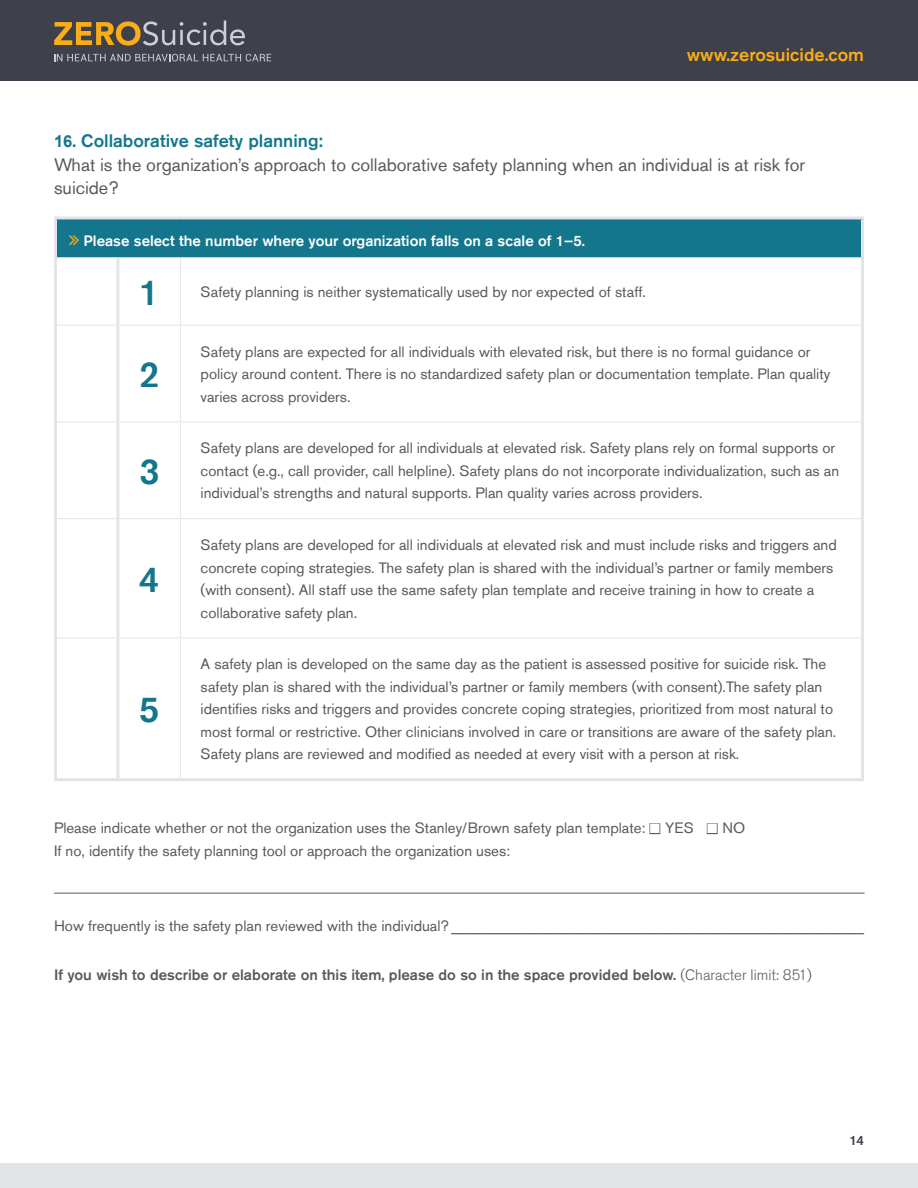
<style>
.page{position:relative;width:918px;height:1188px;background:#fff}
.page>*{position:absolute;margin:0;border:0;box-sizing:border-box;transform-origin:0 0}
.Lg_Numbers{font:500 36px "Akzidenz Grotesk Std";color:#14768c}
.Body_12_15{font:18px/23.9px "Akzidenz Grotesk Std";color:#58595b}
.t1{font:500 18px "Akzidenz Grotesk Std";color:#fbad18}
.Body_AFTER_0_125{font:15px/22.5px "Akzidenz Grotesk Std";color:#58595b}
.Body_AFTER_0_25{font:15px "Akzidenz Grotesk Std";color:#58595b}
.Body_AFTER_0_45{font:500 15px "Akzidenz Grotesk Std";color:#58595b}
.Body{font:15px "Akzidenz Grotesk Std";color:#58595b}
.Body_AFTER_0_35{font:15px "Akzidenz Grotesk Std";color:#58595b}
.Table_head{font:500 15px "Akzidenz Grotesk Std";color:#fff}
.t2{font:500 13.5px "Akzidenz Grotesk Std";color:#3e414b}
.s1{font-family:"Arial";font-weight:700;font-size:16.5px;color:#14768c}
.s2{font-weight:500;color:#14768c}
.s3{color:#fff}
.s4{font-weight:300}
</style>
<div class="page">
<div style="left:0;top:0;width:918px;height:81px;background:#3e414b"></div>
<svg style="left:54px;top:21px;width:191px;height:25px"></svg>
<svg style="left:54px;top:54px;width:217px;height:7px"></svg>
<div style="left:0;top:1163px;width:918px;height:25px;background:#e2e3e4"></div>
<hr style="left:54px;top:893px;width:811px;height:1px;background:#58595b">
<div style="left:56px;top:218px;width:807px;height:40px;background:#14768c"></div>
<svg style="left:57px;top:258px;width:804px;height:520px"></svg>
<hr style="left:180px;top:325px;width:681px;height:1px;background:#e3e4e7">
<hr style="left:57px;top:422px;width:59px;height:1px;background:#e3e4e7">
<hr style="left:119px;top:422px;width:61px;height:1px;background:#e3e4e7">
<hr style="left:180px;top:422px;width:681px;height:1px;background:#e3e4e7">
<hr style="left:57px;top:518px;width:59px;height:1px;background:#e3e4e7">
<hr style="left:119px;top:518px;width:61px;height:1px;background:#e3e4e7">
<hr style="left:180px;top:518px;width:681px;height:1px;background:#e3e4e7">
<hr style="left:57px;top:325px;width:59px;height:1px;background:#e3e4e7">
<hr style="left:119px;top:325px;width:61px;height:1px;background:#e3e4e7">
<hr style="left:57px;top:257px;width:61px;height:1px;background:#e3e4e7">
<hr style="left:118px;top:257px;width:62px;height:1px;background:#e3e4e7">
<hr style="left:180px;top:258px;width:1px;height:67px;background:#e3e4e7">
<hr style="left:180px;top:326px;width:1px;height:96px;background:#e3e4e7">
<hr style="left:180px;top:422px;width:1px;height:96px;background:#e3e4e7">
<hr style="left:180px;top:519px;width:1px;height:119px;background:#e3e4e7">
<hr style="left:180px;top:257px;width:681px;height:1px;background:#e3e4e7">
<hr style="left:54px;top:216px;width:64px;height:3px;background:#e3e4e7">
<hr style="left:54px;top:219px;width:3px;height:39px;background:#e3e4e7">
<hr style="left:118px;top:216px;width:62px;height:3px;background:#e3e4e7">
<hr style="left:180px;top:216px;width:684px;height:3px;background:#e3e4e7">
<hr style="left:861px;top:219px;width:3px;height:39px;background:#e3e4e7">
<hr style="left:54px;top:258px;width:3px;height:67px;background:#e3e4e7">
<hr style="left:116px;top:258px;width:3px;height:67px;background:#e3e4e7">
<hr style="left:861px;top:258px;width:3px;height:67px;background:#e3e4e7">
<hr style="left:54px;top:325px;width:3px;height:97px;background:#e3e4e7">
<hr style="left:116px;top:325px;width:3px;height:97px;background:#e3e4e7">
<hr style="left:861px;top:325px;width:3px;height:97px;background:#e3e4e7">
<hr style="left:54px;top:422px;width:3px;height:97px;background:#e3e4e7">
<hr style="left:116px;top:422px;width:3px;height:97px;background:#e3e4e7">
<hr style="left:861px;top:422px;width:3px;height:97px;background:#e3e4e7">
<hr style="left:54px;top:519px;width:3px;height:119px;background:#e3e4e7">
<hr style="left:116px;top:519px;width:3px;height:119px;background:#e3e4e7">
<hr style="left:861px;top:519px;width:3px;height:119px;background:#e3e4e7">
<hr style="left:861px;top:638px;width:3px;height:140px;background:#e3e4e7">
<hr style="left:180px;top:778px;width:684px;height:3px;background:#e3e4e7">
<hr style="left:180px;top:638px;width:681px;height:1px;background:#e3e4e7">
<hr style="left:57px;top:638px;width:61px;height:1px;background:#e3e4e7">
<hr style="left:118px;top:638px;width:62px;height:1px;background:#e3e4e7">
<hr style="left:180px;top:638px;width:1px;height:140px;background:#e3e4e7">
<hr style="left:54px;top:638px;width:3px;height:140px;background:#e3e4e7">
<hr style="left:116px;top:638px;width:3px;height:140px;background:#e3e4e7">
<hr style="left:54px;top:778px;width:64px;height:3px;background:#e3e4e7">
<hr style="left:118px;top:778px;width:62px;height:3px;background:#e3e4e7">
<div style="left:649px;top:823px;width:11px;height:11px;border:2px solid #58595b"></div>
<div style="left:707px;top:823px;width:11px;height:11px;border:2px solid #58595b"></div>
<p class="t1" style="left:687px;top:44px;width:179px">www.zerosuicide.com</p>
<p class="Body_12_15" style="left:54px;top:128px;width:753px"><span class="s1">16</span><span class="s2">. Collaborative safety planning:<br></span>What is the organization’s approach to collaborative safety planning when an individual is at risk for suicide?</p>
<p class="Table_head" style="left:84px;top:231px;width:503px">Please select the number where your organization falls on a scale of 1–5.</p>
<p class="Lg_Numbers" style="left:139px;top:270px;width:22px">1</p>
<p class="Body_AFTER_0_125" style="left:201px;top:280px;width:447px">Safety planning is neither systematically used by nor expected of staff.</p>
<p class="Lg_Numbers" style="left:139px;top:352px;width:22px">2</p>
<p class="Lg_Numbers" style="left:139px;top:449px;width:22px">3</p>
<p class="Lg_Numbers" style="left:139px;top:557px;width:22px">4</p>
<p class="Lg_Numbers" style="left:139px;top:688px;width:22px">5</p>
<p class="Body_AFTER_0_125" style="left:201px;top:340px;width:631px">Safety plans are expected for all individuals with elevated risk, but there is no formal guidance or policy around content. There is no standardized safety plan or documentation template. Plan quality varies across providers.</p>
<p class="Body_AFTER_0_125" style="left:201px;top:437px;width:640px">Safety plans are developed for all individuals at elevated risk. Safety plans rely on formal supports or contact (e.g., call provider, call helpline). Safety plans do not incorporate individualization, such as an individual’s strengths and natural supports. Plan quality varies across providers.</p>
<p class="Body_AFTER_0_125" style="left:201px;top:534px;width:638px">Safety plans are developed for all individuals at elevated risk and must include risks and triggers and concrete coping strategies. The safety plan is shared with the individual’s partner or family members (with consent). All staff use the same safety plan template and receive training in how to create a collaborative safety plan.</p>
<p class="Body_AFTER_0_125" style="left:201px;top:653px;width:637px">A safety plan is developed on the same day as the patient is assessed positive for suicide risk. The safety plan is shared with the individual’s partner or family members (with consent).The safety plan identifies risks and triggers and provides concrete coping strategies, prioritized from most natural to most formal or restrictive. Other clinicians involved in care or transitions are aware of the safety plan.<br>Safety plans are reviewed and modified as needed at every visit with a person at risk.</p>
<p class="Body" style="left:54px;top:819px;width:693px">Please indicate whether or not the organization uses the Stanley/Brown safety plan template: <span class="s3">■</span> YES <span class="s3">■</span> NO</p>
<p class="Body_AFTER_0_35" style="left:54px;top:842px;width:458px">If no, identify the safety planning tool or approach the organization uses:</p>
<p class="Body_AFTER_0_25" style="left:54px;top:916px;width:811px">How frequently is the safety plan reviewed with the individual? _______________________________________________________</p>
<p class="Body_AFTER_0_45" style="left:54px;top:966px;width:759px">If you wish to describe or elaborate on this item, please do so in the space provided below. <span class="s4">(Character limit: 851)</span></p>
<p class="t2" style="left:849px;top:1132px;width:16px">14</p>
</div>
